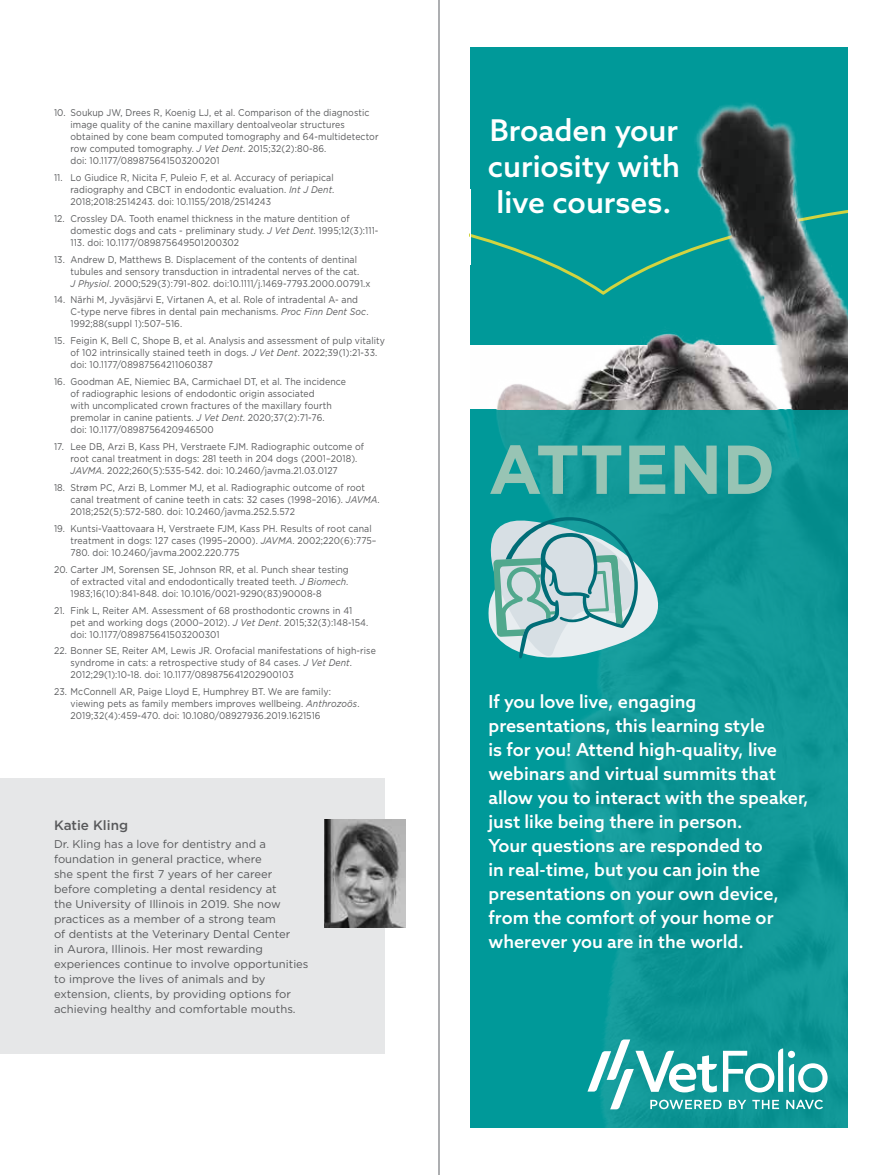
<style>
.page{position:relative;width:878px;height:1175px;background:#fff}
.page>*{position:absolute;margin:0;border:0;box-sizing:border-box;transform-origin:0 0}
.t1{font:700 69px "Gotham";color:#98c4b4}
.t2{font:500 30px/36px "Azo Sans";color:#fff;text-align:justify}
.t3{font:500 18px/24px "Azo Sans";color:#fff}
.t4{font:500 13.5px "Gotham";color:#58595b}
.t5{font:11.25px/15px "Gotham";color:#58595b}
.t6{font:9.75px/12px "Gotham";letter-spacing:.01em;color:#58595b;scale:.9 1}
.s1{font-style:italic}
</style>
<div class="page">
<div style="left:0;top:778px;width:385px;height:276px;background:#e6e7e8"></div>
<img style="left:324px;top:819px;width:81px;height:108px">
<div style="left:470px;top:47px;width:378px;height:297px;background:#099"></div>
<img style="left:470px;top:409px;width:378px;height:718px">
<img style="left:470px;top:103px;width:378px;height:306px">
<svg style="left:587px;top:1039px;width:240px;height:70px"></svg>
<svg style="left:488px;top:517px;width:170px;height:141px;background:#8ac1c2"></svg>
<hr style="left:470px;top:189px;width:1px;height:75px;background:#fff">
<hr style="left:438px;top:0;width:2px;height:1174px;background:#939598">
<p class="t6" style="left:70px;top:107px;width:344px;text-indent:-16px">10. Soukup JW, Drees R, Koenig LJ, et al. Comparison of the diagnostic image quality of the canine maxillary dentoalveolar structures obtained by cone beam computed tomography and 64-multidetector row computed tomography. <span class="s1">J Vet Dent</span>. 2015;32(2):80-86.<br>doi: 10.1177/089875641503200201</p>
<p class="t6" style="left:70px;top:172px;width:295px;text-align:justify;text-indent:-16px">11. Lo Giudice R, Nicita F, Puleio F, et al. Accuracy of periapical radiography and CBCT in endodontic evaluation. <span class="s1">Int J Dent</span>.<br>2018;2018:2514243. doi: 10.1155/2018/2514243</p>
<p class="t6" style="left:70px;top:213px;width:344px;text-indent:-16px">12. Crossley DA. Tooth enamel thickness in the mature dentition of domestic dogs and cats - preliminary study. <span class="s1">J Vet Dent</span>. 1995;12(3):111-<br>113. doi: 10.1177/089875649501200302</p>
<p class="t6" style="left:70px;top:253px;width:335px;text-indent:-16px">13. Andrew D, Matthews B. Displacement of the contents of dentinal tubules and sensory transduction in intradental nerves of the cat.<br><span class="s1">J Physiol</span>. 2000;529(3):791-802. doi:10.1111/j.1469-7793.2000.00791.x</p>
<p class="t6" style="left:70px;top:294px;width:332px;text-indent:-16px">14. Närhi M, Jyväsjärvi E, Virtanen A, et al. Role of intradental A- and<br>C-type nerve fibres in dental pain mechanisms. <span class="s1">Proc Finn Dent Soc</span>.<br>1992;88(suppl 1):507–516.</p>
<p class="t6" style="left:70px;top:335px;width:351px;text-indent:-16px">15. Feigin K, Bell C, Shope B, et al. Analysis and assessment of pulp vitality of 102 intrinsically stained teeth in dogs. <span class="s1">J Vet Dent</span>. 2022;39(1):21-33. doi: 10.1177/08987564211060387</p>
<p class="t6" style="left:70px;top:376px;width:308px;text-indent:-16px">16. Goodman AE, Niemiec BA, Carmichael DT, et al. The incidence of radiographic lesions of endodontic origin associated<br>with uncomplicated crown fractures of the maxillary fourth premolar in canine patients. <span class="s1">J Vet Dent</span>. 2020;37(2):71-76.<br>doi: 10.1177/0898756420946500</p>
<p class="t6" style="left:70px;top:441px;width:327px;text-indent:-16px">17. Lee DB, Arzi B, Kass PH, Verstraete FJM. Radiographic outcome of root canal treatment in dogs: 281 teeth in 204 dogs (2001–2018).<br><span class="s1">JAVMA</span>. 2022;260(5):535-542. doi: 10.2460/javma.21.03.0127</p>
<p class="t6" style="left:70px;top:482px;width:345px;text-indent:-16px">18. Strøm PC, Arzi B, Lommer MJ, et al. Radiographic outcome of root canal treatment of canine teeth in cats: 32 cases (1998–2016). <span class="s1">JAVMA</span>.<br>2018;252(5):572-580. doi: 10.2460/javma.252.5.572</p>
<p class="t6" style="left:70px;top:523px;width:341px;text-indent:-16px">19. Kuntsi-Vaattovaara H, Verstraete FJM, Kass PH. Results of root canal treatment in dogs: 127 cases (1995–2000). <span class="s1">JAVMA</span>. 2002;220(6):775–<br>780. doi: 10.2460/javma.2002.220.775</p>
<p class="t6" style="left:70px;top:564px;width:310px;text-align:justify;text-indent:-16px">20. Carter JM, Sorensen SE, Johnson RR, et al. Punch shear testing of extracted vital and endodontically treated teeth. <span class="s1">J Biomech</span>.<br>1983;16(10):841-848. doi: 10.1016/0021-9290(83)90008-8</p>
<p class="t6" style="left:70px;top:604px;width:332px;text-indent:-16px">21. Fink L, Reiter AM. Assessment of 68 prosthodontic crowns in 41 pet and working dogs (2000–2012). <span class="s1">J Vet Dent</span>. 2015;32(3):148-154. doi: 10.1177/089875641503200301</p>
<p class="t6" style="left:70px;top:645px;width:341px;text-indent:-16px">22. Bonner SE, Reiter AM, Lewis JR. Orofacial manifestations of high-rise syndrome in cats: a retrospective study of 84 cases. <span class="s1">J Vet Dent</span>.<br>2012;29(1):10-18. doi: 10.1177/089875641202900103</p>
<p class="t6" style="left:70px;top:686px;width:322px;text-indent:-16px">23. McConnell AR, Paige Lloyd E, Humphrey BT. We are family: viewing pets as family members improves wellbeing. <span class="s1">Anthrozoös</span>.<br>2019;32(4):459-470. doi: 10.1080/08927936.2019.1621516</p>
<h3 class="t4" style="left:54px;top:819px;width:76px">Katie Kling</h3>
<p class="t5" style="left:54px;top:837px;width:256px">Dr. Kling has a love for dentistry and a foundation in general practice, where<br>she spent the first 7 years of her career before completing a dental residency at<br>the University of Illinois in 2019. She now practices as a member of a strong team<br>of dentists at the Veterinary Dental Center<br>in Aurora, Illinois. Her most rewarding experiences continue to involve opportunities to improve the lives of animals and by extension, clients, by providing options for achieving healthy and comfortable mouths.</p>
<h2 class="t2" style="left:488px;top:115px;width:194px">Broaden your curiosity with live courses.</h2>
<h1 class="t1" style="left:488px;top:438px;width:288px">ATTEND</h1>
<p class="t3" style="left:488px;top:690px;width:321px">If you love live, engaging presentations, this learning style<br>is for you! Attend high-quality, live webinars and virtual summits that allow you to interact with the speaker, just like being there in person.<br>Your questions are responded to<br>in real-time, but you can join the presentations on your own device, from the comfort of your home or wherever you are in the world.</p>
</div>
